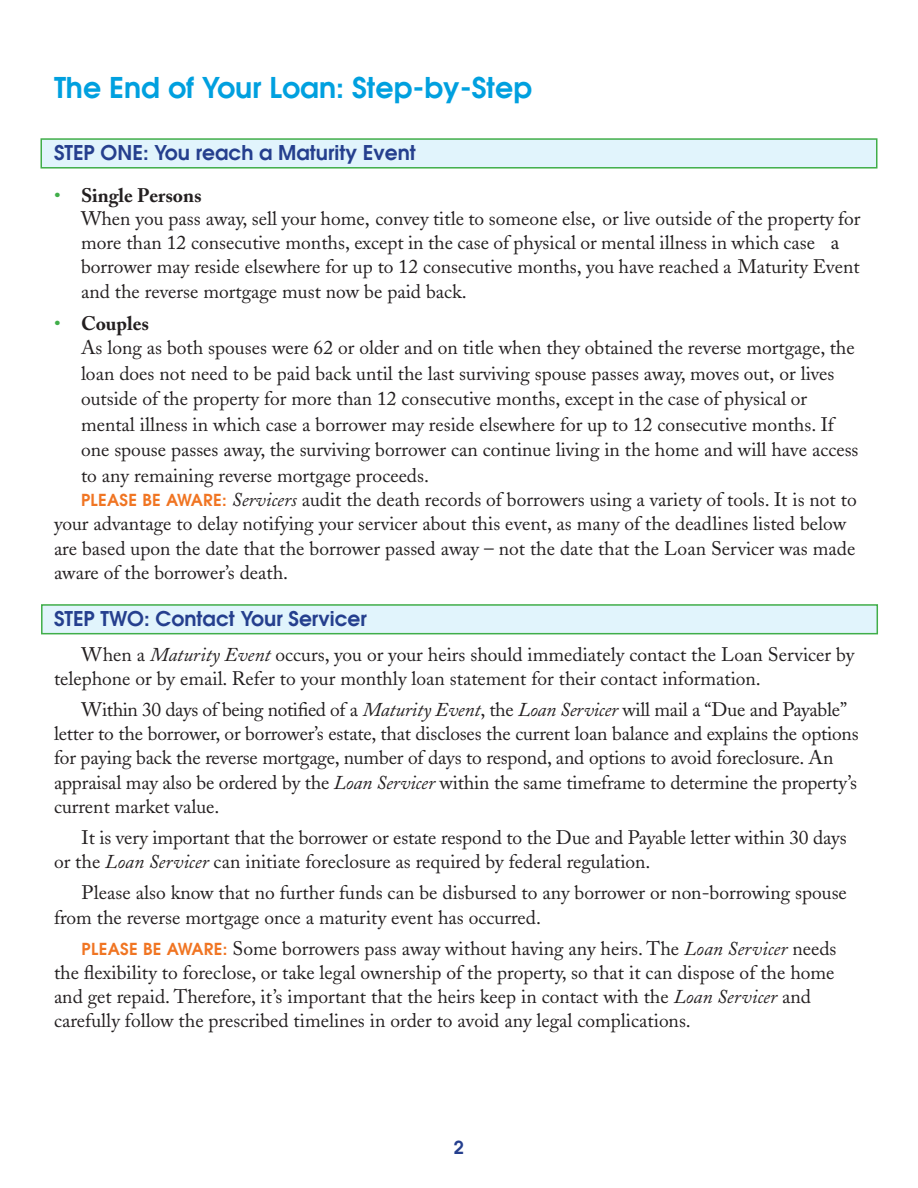
<style>
.page{position:relative;width:918px;height:1188px;background:#fff}
.page>*{position:absolute;margin:0;border:0;box-sizing:border-box;transform-origin:0 0}
.t1{font:600 28.5px "Avant Garde";color:#00a0df}
.t2{font:600 20.25px "Avant Garde";color:#253f8e}
.t3{font:19.5px/24px "Adobe Caslon";color:#231f20}
.t4{font:600 18px "Avant Garde";color:#253f8e}
.s1{color:#40ae49}
.s2{font-weight:700}
.s3{font-family:"Minion Pro"}
.s4{font-family:"Avant Garde";font-weight:600;font-size:16.5px;color:#f07523}
.s5{font-style:italic}
</style>
<div class="page">
<div style="left:41px;top:604px;width:837px;height:30px;background:#e1f4fc;border:2px solid #40ae49"></div>
<div style="left:40px;top:138px;width:838px;height:31px;background:#e1f4fc;border:2px solid #40ae49"></div>
<h1 class="t1" style="left:54px;top:69px;width:480px">The End of Your Loan: Step-by-Step</h1>
<p class="t2" style="left:54px;top:139px;width:363px">STEP ONE: You reach a Maturity Event</p>
<p class="t3" style="left:81px;top:184px;width:781px;text-indent:-27px"><span class="s1">•</span> <span class="s2">Single Persons<br></span>When you pass away, sell your home, convey title to someone else, or live outside of the property for more than 12 consecutive months, except in the case of physical or mental illness in which case <span class="s3">a </span>borrower may reside elsewhere for up to 12 consecutive months, you have reached a Maturity Event and the reverse mortgage must now be paid back.</p>
<p class="t3" style="left:81px;top:310px;width:779px;line-height:25.5px;text-indent:-27px"><span class="s1">•</span> <span class="s2">Couples<br></span>As long as both spouses were 62 or older and on title when they obtained the reverse mortgage, the loan does not need to be paid back until the last surviving spouse passes away, moves out, or lives outside of the property for more than 12 consecutive months, except in the case of physical or mental illness in which case a borrower may reside elsewhere for up to 12 consecutive months. If one spouse passes away, the surviving borrower can continue living in the home and will have access to any remaining reverse mortgage proceeds.</p>
<p class="t3" style="left:54px;top:488px;width:804px;text-indent:27px"><span class="s4">PLEASE BE AWARE:</span> <span class="s5">Servicers</span> audit the death records of borrowers using a variety of tools. It is not to your advantage to delay notifying your servicer about this event, as many of the deadlines listed below are based upon the date that the borrower passed away – not the date that the Loan Servicer was made aware of the borrower’s death.</p>
<p class="t2" style="left:54px;top:606px;width:315px">STEP TWO: Contact Your Servicer</p>
<p class="t3" style="left:54px;top:643px;width:802px;text-indent:28px">When a <span class="s5">Maturity Event</span> occurs, you or your heirs should immediately contact the Loan Servicer by telephone or by email. Refer to your monthly loan statement for their contact information.</p>
<p class="t3" style="left:54px;top:698px;width:806px;text-indent:28px">Within 30 days of being notified of a <span class="s5">Maturity Event</span>, the <span class="s5">Loan Servicer</span> will mail a “Due and Payable” letter to the borrower, or borrower’s estate, that discloses the current loan balance and explains the options for paying back the reverse mortgage, number of days to respond, and options to avoid foreclosure. An appraisal may also be ordered by the <span class="s5">Loan Servicer</span> within the same timeframe to determine the property’s current market value.</p>
<p class="t3" style="left:54px;top:826px;width:794px;text-indent:28px">It is very important that the borrower or estate respond to the Due and Payable letter within 30 days or the <span class="s5">Loan Servicer</span> can initiate foreclosure as required by federal regulation.</p>
<p class="t3" style="left:54px;top:881px;width:794px;text-indent:28px">Please also know that no further funds can be disbursed to any borrower or non-borrowing spouse from the reverse mortgage once a maturity event has occurred.</p>
<p class="t3" style="left:54px;top:937px;width:784px;text-indent:28px"><span class="s4">PLEASE BE AWARE:</span> Some borrowers pass away without having any heirs. The <span class="s5">Loan Servicer</span> needs the flexibility to foreclose, or take legal ownership of the property, so that it can dispose of the home and get repaid. Therefore, it’s important that the heirs keep in contact with the <span class="s5">Loan Servicer</span> and carefully follow the prescribed timelines in order to avoid any legal complications.</p>
<p class="t4" style="left:454px;top:1135px;width:12px">2</p>
</div>
